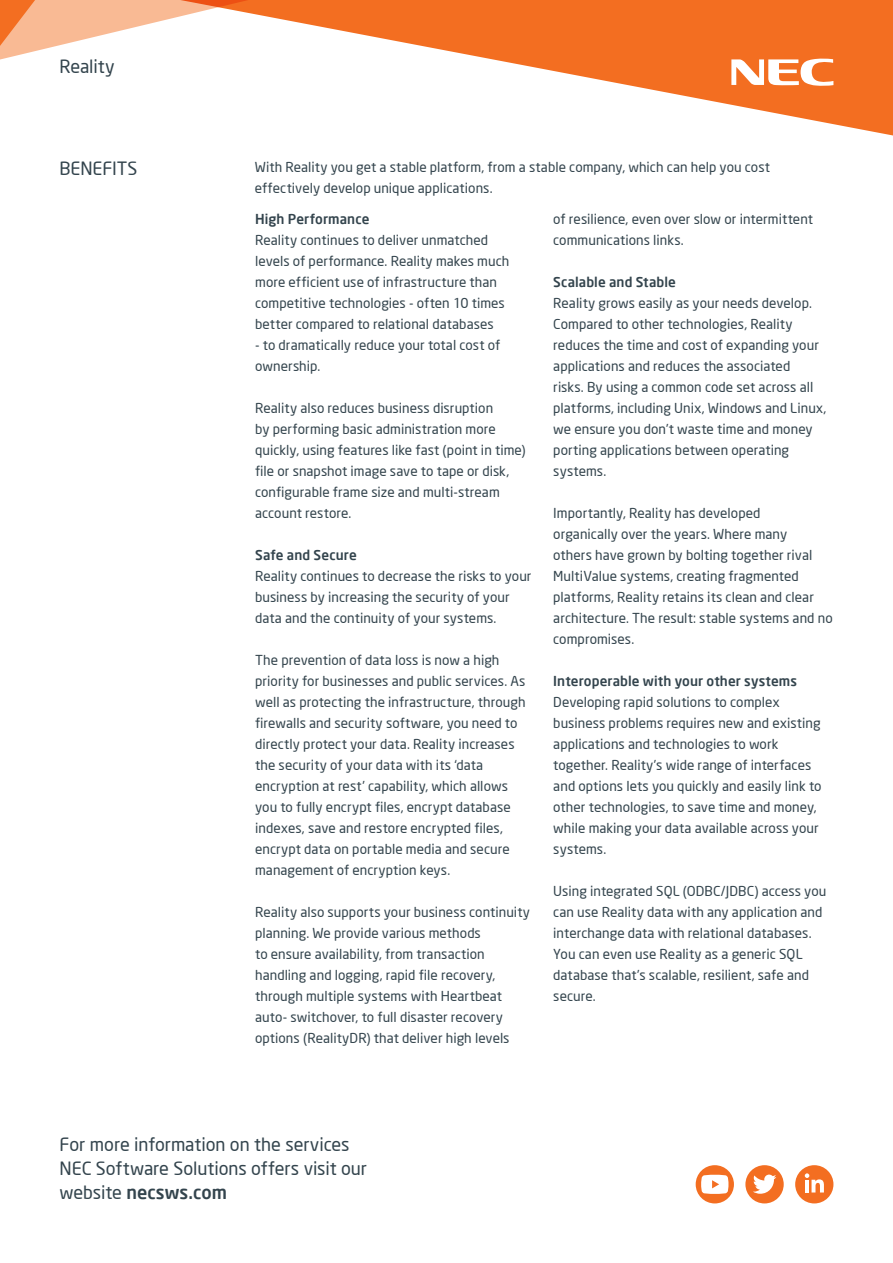
<style>
.page{position:relative;width:893px;height:1263px;background:#fff}
.page>*{position:absolute;margin:0;border:0;box-sizing:border-box;transform-origin:0 0}
.t1{font:18px "Neo Sans";letter-spacing:-.005em;color:#33444d}
.t2{font:500 18px "Neo Sans";color:#33444d}
.t3{font:13.5px/21px "Neo Sans";letter-spacing:.005em;color:#33444d}
.t4{font:500 13.5px "Neo Sans";letter-spacing:.01em;color:#33444d}
.s1{font-weight:400}
</style>
<div class="page">
<svg style="left:0;top:0;width:113px;height:60px"></svg>
<svg style="left:113px;top:0;width:780px;height:136px"></svg>
<svg style="left:731px;top:58px;width:102px;height:28px"></svg>
<div style="left:696px;top:1165px;width:38px;height:38px;background:#f36e21;border-radius:50%"></div>
<svg style="left:701px;top:1175px;width:27px;height:19px"></svg>
<div style="left:745px;top:1165px;width:39px;height:38px;background:#f36e21;border-radius:50%"></div>
<svg style="left:753px;top:1174px;width:23px;height:20px"></svg>
<div style="left:795px;top:1165px;width:38px;height:38px;background:#f36e21;border-radius:50%"></div>
<svg style="left:805px;top:1173px;width:19px;height:19px"></svg>
<p class="t1" style="left:60px;top:55px;width:57px">Reality</p>
<p class="t1" style="left:60px;top:157px;width:80px">BENEFITS</p>
<p class="t3" style="left:255px;top:156px;width:517px">With Reality you get a stable platform, from a stable company, which can help you cost effectively develop unique applications.</p>
<p class="t4" style="left:255px;top:210px;width:116px">High Performance</p>
<p class="t3" style="left:255px;top:229px;width:256px">Reality continues to deliver unmatched levels of performance. Reality makes much more efficient use of infrastructure than competitive technologies - often 10 times better compared to relational databases</p>
<p class="t3" style="left:255px;top:334px;width:247px">- to dramatically reduce your total cost of ownership.</p>
<p class="t3" style="left:255px;top:397px;width:272px">Reality also reduces business disruption<br>by performing basic administration more quickly, using features like fast (point in time) file or snapshot image save to tape or disk, configurable frame size and multi-stream account restore.</p>
<p class="t4" style="left:255px;top:546px;width:103px">Safe and Secure</p>
<p class="t3" style="left:255px;top:565px;width:278px">Reality continues to decrease the risks to your business by increasing the security of your data and the continuity of your systems.</p>
<p class="t3" style="left:255px;top:649px;width:272px">The prevention of data loss is now a high priority for businesses and public services. As well as protecting the infrastructure, through firewalls and security software, you need to directly protect your data. Reality increases the security of your data with its ‘data encryption at rest’ capability, which allows you to fully encrypt files, encrypt database indexes, save and restore encrypted files, encrypt data on portable media and secure management of encryption keys.</p>
<p class="t3" style="left:255px;top:901px;width:276px">Reality also supports your business continuity planning. We provide various methods<br>to ensure availability, from transaction handling and logging, rapid file recovery, through multiple systems with Heartbeat auto- switchover, to full disaster recovery options (RealityDR) that deliver high levels</p>
<p class="t3" style="left:553px;top:208px;width:261px">of resilience, even over slow or intermittent communications links.</p>
<p class="t4" style="left:553px;top:273px;width:124px">Scalable and Stable</p>
<p class="t3" style="left:553px;top:292px;width:275px">Reality grows easily as your needs develop.<br>Compared to other technologies, Reality reduces the time and cost of expanding your applications and reduces the associated<br>risks. By using a common code set across all platforms, including Unix, Windows and Linux, we ensure you don’t waste time and money porting applications between operating systems.</p>
<p class="t3" style="left:553px;top:502px;width:281px">Importantly, Reality has developed<br>organically over the years. Where many<br>others have grown by bolting together rival MultiValue systems, creating fragmented platforms, Reality retains its clean and clear architecture. The result: stable systems and no compromises.</p>
<p class="t4" style="left:553px;top:672px;width:245px">Interoperable with your other systems</p>
<p class="t3" style="left:553px;top:691px;width:270px">Developing rapid solutions to complex business problems requires new and existing applications and technologies to work together. Reality’s wide range of interfaces and options lets you quickly and easily link to other technologies, to save time and money, while making your data available across your systems.</p>
<p class="t3" style="left:553px;top:880px;width:275px">Using integrated SQL (ODBC/JDBC) access you can use Reality data with any application and interchange data with relational databases.<br>You can even use Reality as a generic SQL database that’s scalable, resilient, safe and secure.</p>
<p class="t1" style="left:60px;top:1133px;width:292px">For more information on the services</p>
<p class="t1" style="left:60px;top:1157px;width:309px">NEC Software Solutions offers visit our</p>
<p class="t2" style="left:60px;top:1180px;width:169px"><span class="s1">website</span> necsws.com</p>
</div>
